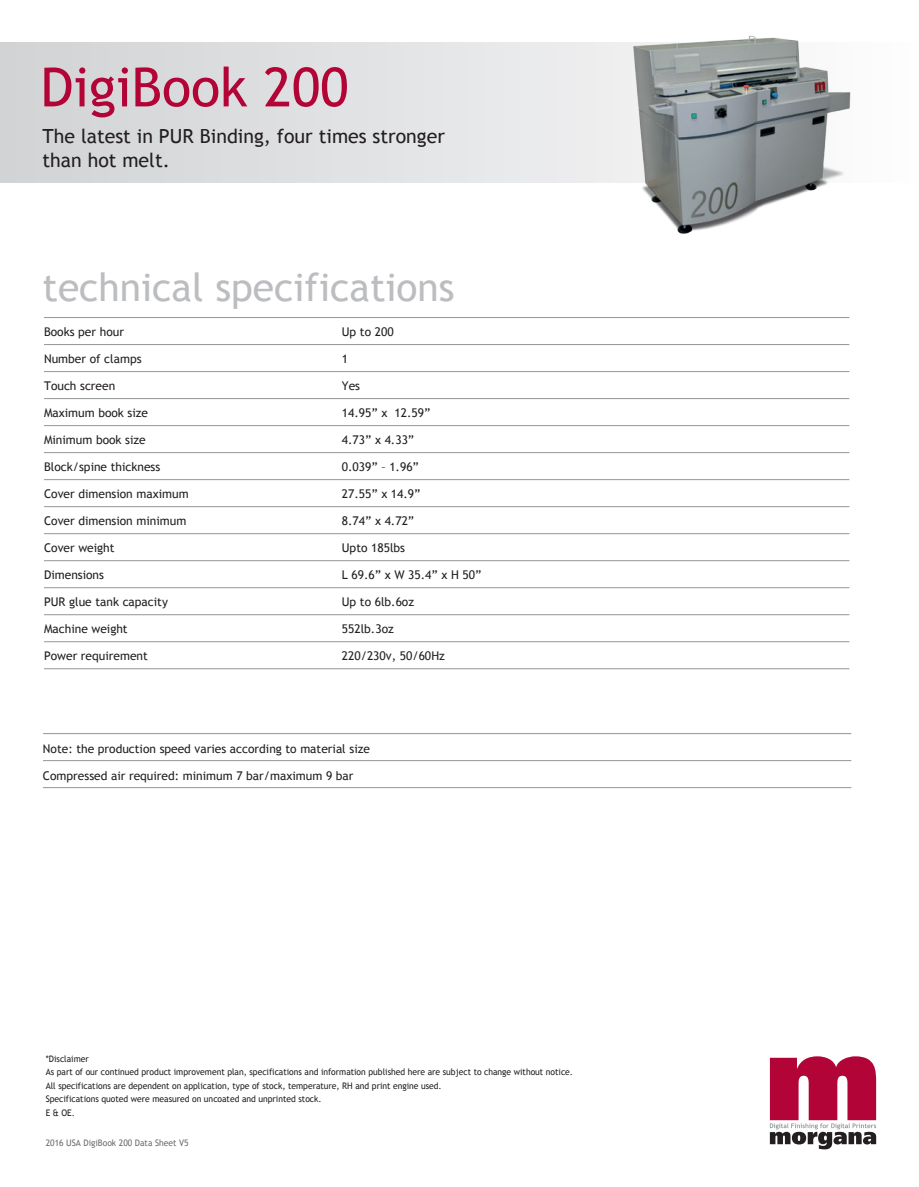
<style>
.page{position:relative;width:919px;height:1187px;background:#fff}
.page>*{position:absolute;margin:0;border:0;box-sizing:border-box;transform-origin:0 0}
.t1{font:54px "Trebuchet MS";color:#b30437}
.t2{font:39px "Trebuchet MS";color:#bcbdc0}
.t3{font:19.5px/24px "Trebuchet MS";color:#231f20}
.t4{font:12px "Trebuchet MS";color:#231f20}
.t5{font:9px/13.5px "Trebuchet MS";color:#231f20;scale:.95 1}
.t6{font:9px "Trebuchet MS";color:#6c6d70;scale:.95 1}
</style>
<div class="page">
<svg style="left:0;top:43px;width:587px;height:140px;background:#dedfe1"></svg>
<svg style="left:769px;top:1056px;width:107px;height:93px"></svg>
<hr style="left:44px;top:317px;width:805px;height:1px;background:#939598">
<hr style="left:44px;top:344px;width:805px;height:1px;background:#939598">
<hr style="left:44px;top:371px;width:805px;height:1px;background:#939598">
<hr style="left:44px;top:398px;width:805px;height:1px;background:#939598">
<hr style="left:44px;top:425px;width:805px;height:1px;background:#939598">
<hr style="left:44px;top:452px;width:805px;height:1px;background:#939598">
<hr style="left:44px;top:479px;width:805px;height:1px;background:#939598">
<hr style="left:44px;top:506px;width:805px;height:1px;background:#939598">
<hr style="left:44px;top:533px;width:805px;height:1px;background:#939598">
<hr style="left:44px;top:560px;width:805px;height:1px;background:#939598">
<hr style="left:44px;top:587px;width:805px;height:1px;background:#939598">
<hr style="left:44px;top:614px;width:805px;height:1px;background:#939598">
<hr style="left:44px;top:641px;width:805px;height:1px;background:#939598">
<hr style="left:44px;top:668px;width:805px;height:1px;background:#939598">
<img style="left:587px;top:35px;width:264px;height:199px">
<hr style="left:43px;top:733px;width:808px;height:1px;background:#939598">
<hr style="left:43px;top:760px;width:808px;height:1px;background:#939598">
<hr style="left:43px;top:787px;width:808px;height:1px;background:#939598">
<h1 class="t1" style="left:40px;top:55px;width:309px">DigiBook 200</h1>
<h3 class="t3" style="left:43px;top:124px;width:404px">The latest in PUR Binding, four times stronger than hot melt.</h3>
<h2 class="t2" style="left:43px;top:264px;width:413px">technical specifications</h2>
<p class="t4" style="left:44px;top:324px;width:81px">Books per hour</p>
<p class="t4" style="left:342px;top:324px;width:53px">Up to 200</p>
<p class="t4" style="left:44px;top:351px;width:99px">Number of clamps</p>
<p class="t4" style="left:342px;top:351px;width:8px">1</p>
<p class="t4" style="left:44px;top:378px;width:73px">Touch screen</p>
<p class="t4" style="left:342px;top:378px;width:20px">Yes</p>
<p class="t4" style="left:44px;top:405px;width:106px">Maximum book size</p>
<p class="t4" style="left:342px;top:405px;width:90px">14.95” x 12.59”</p>
<p class="t4" style="left:44px;top:432px;width:103px">Minimum book size</p>
<p class="t4" style="left:342px;top:432px;width:74px">4.73” x 4.33”</p>
<p class="t4" style="left:44px;top:459px;width:118px">Block/spine thickness</p>
<p class="t4" style="left:342px;top:459px;width:79px">0.039” – 1.96”</p>
<p class="t4" style="left:44px;top:486px;width:146px">Cover dimension maximum</p>
<p class="t4" style="left:342px;top:486px;width:80px">27.55” x 14.9”</p>
<p class="t4" style="left:44px;top:513px;width:144px">Cover dimension minimum</p>
<p class="t4" style="left:342px;top:513px;width:74px">8.74” x 4.72”</p>
<p class="t4" style="left:44px;top:540px;width:72px">Cover weight</p>
<p class="t4" style="left:342px;top:540px;width:65px">Upto 185lbs</p>
<p class="t4" style="left:44px;top:567px;width:61px">Dimensions</p>
<p class="t4" style="left:342px;top:567px;width:141px">L 69.6” x W 35.4” x H 50”</p>
<p class="t4" style="left:44px;top:594px;width:125px">PUR glue tank capacity</p>
<p class="t4" style="left:342px;top:594px;width:74px">Up to 6lb.6oz</p>
<p class="t4" style="left:44px;top:621px;width:85px">Machine weight</p>
<p class="t4" style="left:342px;top:621px;width:53px">552lb.3oz</p>
<p class="t4" style="left:44px;top:648px;width:105px">Power requirement</p>
<p class="t4" style="left:342px;top:648px;width:104px">220/230v, 50/60Hz</p>
<p class="t4" style="left:43px;top:742px;width:328px">Note: the production speed varies according to material size</p>
<p class="t4" style="left:43px;top:769px;width:312px">Compressed air required: minimum 7 bar/maximum 9 bar</p>
<p class="t5" style="left:46px;top:1051px;width:556px">*Disclaimer<br>As part of our continued product improvement plan, specifications and information published here are subject to change without notice.<br>All specifications are dependent on application, type of stock, temperature, RH and print engine used.<br>Specifications quoted were measured on uncoated and unprinted stock.<br>E &amp; OE.</p>
<p class="t6" style="left:46px;top:1137px;width:152px">2016 USA DigiBook 200 Data Sheet V5</p>
</div>
